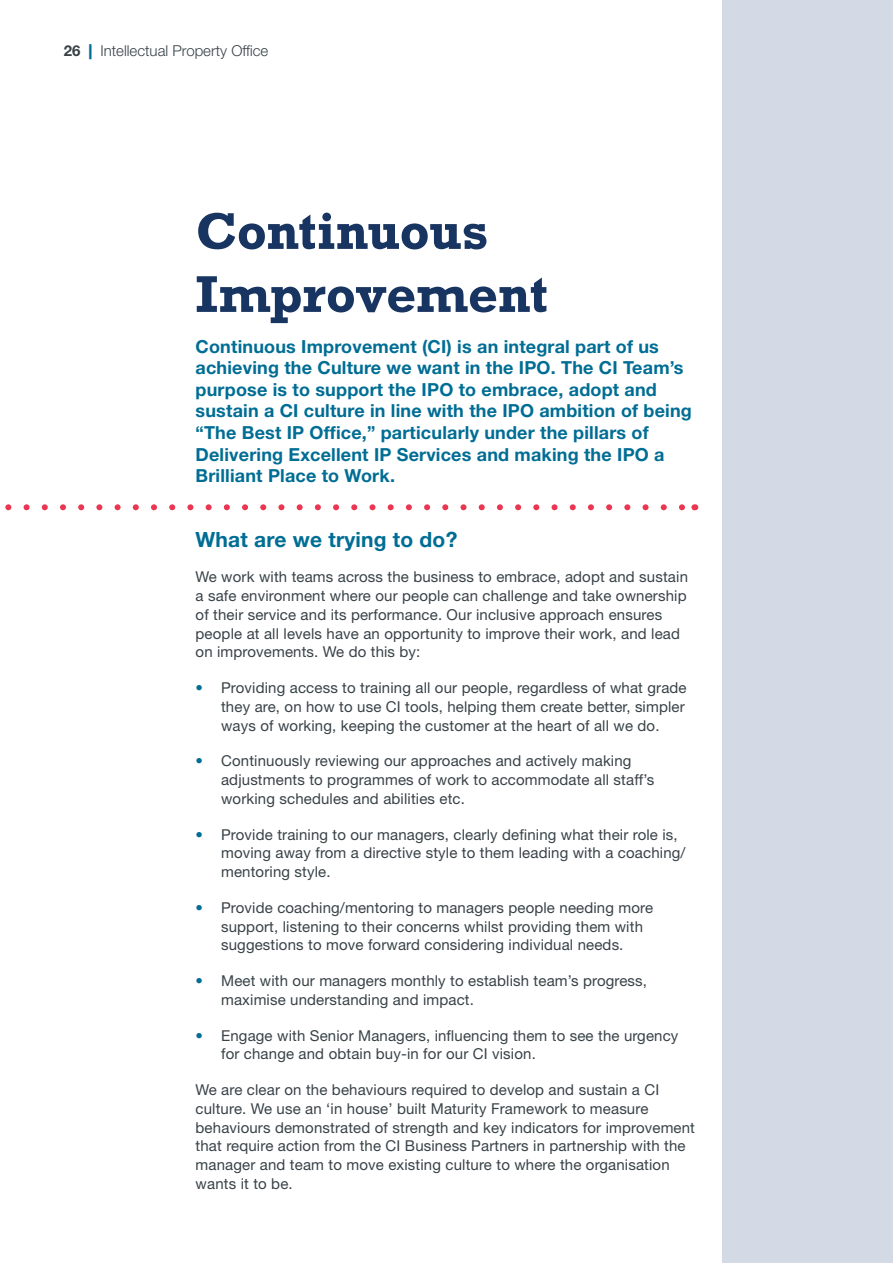
<style>
.page{position:relative;width:893px;height:1263px;background:#fff}
.page>*{position:absolute;margin:0;border:0;box-sizing:border-box;transform-origin:0 0}
.t1{font:700 52.5px/63px "Rockwell";letter-spacing:-.005em;color:#183461}
.H3{font:700 21px "Helvetica Neue LT Std";letter-spacing:.01em;color:#006d94}
.body{font:700 18px/21.6px "Helvetica Neue LT Std";letter-spacing:.01em;color:#006d94}
.body-2{font:15px/18.8px "Helvetica Neue LT Std";letter-spacing:.01em;color:#384247}
.t2{font:300 15px "Helvetica Neue LT Std";color:#384247}
.s1{font-weight:700}
.s2{font-weight:900;color:#006d94}
.s3{font-weight:700;color:#006d94}
</style>
<div class="page">
<svg style="left:8px;top:504px;width:677px;height:6px"></svg>
<div style="left:723px;top:0;width:170px;height:1263px;background:#d3dae6"></div>
<p class="t2" style="left:64px;top:42px;width:206px"><span class="s1">26</span> <span class="s2">|</span> Intellectual Property Office</p>
<h1 class="t1" style="left:196px;top:200px;width:354px">Continuous<br>Improvement</h1>
<p class="body" style="left:196px;top:335px;width:498px">Continuous Improvement (CI) is an integral part of us achieving the Culture we want in the IPO. The CI Team’s purpose is to support the IPO to embrace, adopt and sustain a CI culture in line with the IPO ambition of being “The Best IP Office,” particularly under the pillars of Delivering Excellent IP Services and making the IPO a Brilliant Place to Work.</p>
<h2 class="H3" style="left:196px;top:526px;width:263px">What are we trying to do?</h2>
<p class="body-2" style="left:196px;top:567px;width:494px">We work with teams across the business to embrace, adopt and sustain a safe environment where our people can challenge and take ownership of their service and its performance. Our inclusive approach ensures people at all levels have an opportunity to improve their work, and lead on improvements. We do this by:</p>
<p class="body-2" style="left:221px;top:678px;width:467px;text-indent:-26px"><span class="s3">•</span> Providing access to training all our people, regardless of what grade they are, on how to use CI tools, helping them create better, simpler ways of working, keeping the customer at the heart of all we do.</p>
<p class="body-2" style="left:221px;top:751px;width:435px;text-indent:-26px"><span class="s3">•</span> Continuously reviewing our approaches and actively making adjustments to programmes of work to accommodate all staff’s working schedules and abilities etc.</p>
<p class="body-2" style="left:221px;top:825px;width:466px;text-indent:-26px"><span class="s3">•</span> Provide training to our managers, clearly defining what their role is, moving away from a directive style to them leading with a coaching/ mentoring style.</p>
<p class="body-2" style="left:221px;top:898px;width:433px;text-indent:-26px"><span class="s3">•</span> Provide coaching/mentoring to managers people needing more support, listening to their concerns whilst providing them with suggestions to move forward considering individual needs.</p>
<p class="body-2" style="left:221px;top:971px;width:427px;text-indent:-26px"><span class="s3">•</span> Meet with our managers monthly to establish team’s progress, maximise understanding and impact.</p>
<p class="body-2" style="left:221px;top:1026px;width:459px;text-indent:-26px"><span class="s3">•</span> Engage with Senior Managers, influencing them to see the urgency for change and obtain buy-in for our CI vision.</p>
<p class="body-2" style="left:196px;top:1080px;width:501px">We are clear on the behaviours required to develop and sustain a CI culture. We use an ‘in house’ built Maturity Framework to measure behaviours demonstrated of strength and key indicators for improvement that require action from the CI Business Partners in partnership with the manager and team to move existing culture to where the organisation wants it to be.</p>
</div>
